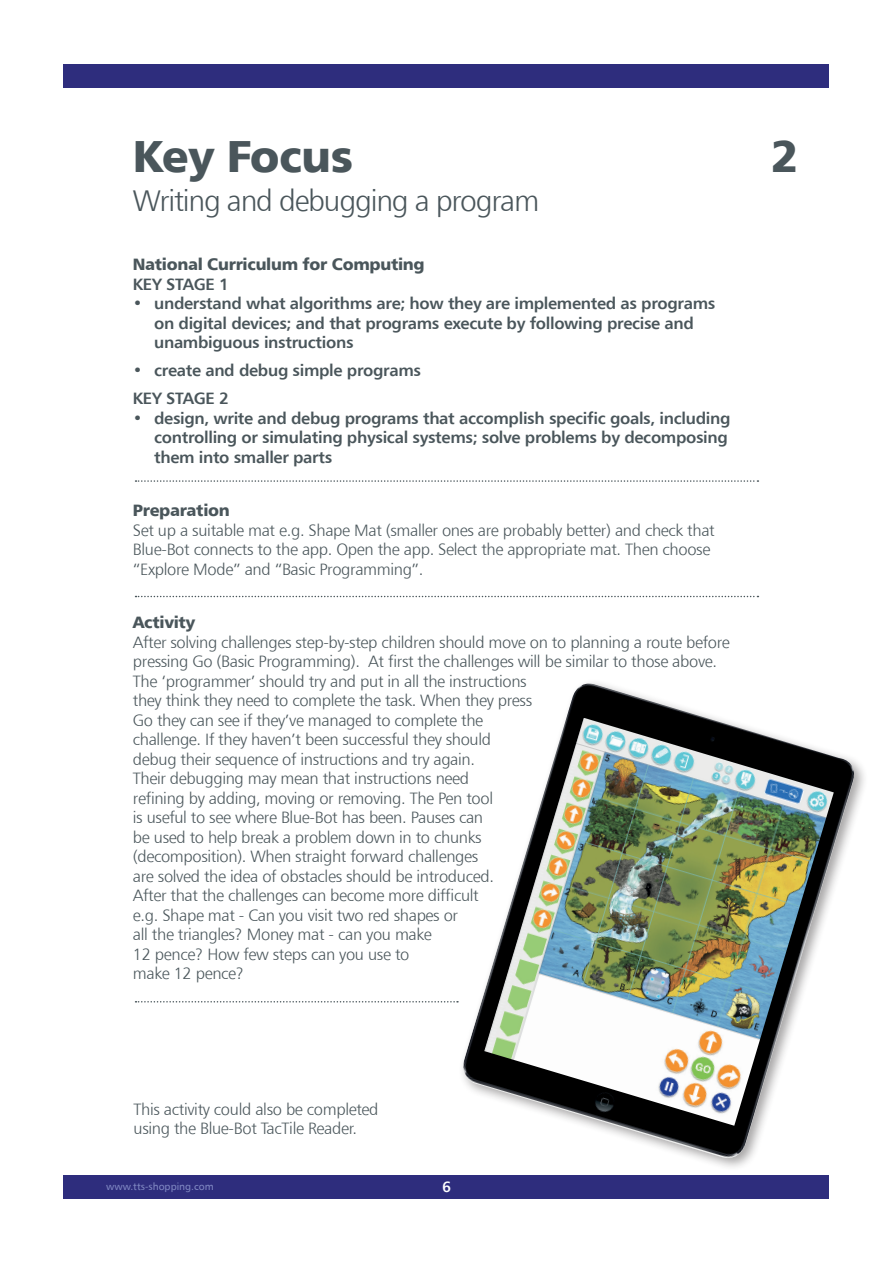
<style>
.page{position:relative;width:893px;height:1263px;background:#fff}
.page>*{position:absolute;margin:0;border:0;box-sizing:border-box;transform-origin:0 0}
.t1{font:45px "Humanist 777 TL Black B";letter-spacing:-.02em;color:#4a565b}
.t2{font:30px "Humanist 777 TL Light B";letter-spacing:-.04em;color:#4a565b}
.t3{font:16.5px/19.5px "Humanist 777 TL Light B";letter-spacing:-.02em;color:#4a565b}
.t4{font:16.5px/19.5px "Humanist 777 TL Bold B";letter-spacing:-.02em;color:#4a565b}
.t5{font:16.5px "Humanist 777 TL Black B";letter-spacing:-.02em;color:#4a565b}
.t6{font:15px "Humanist 777 TL Bold B";color:#fff}
.t7{font:10.2px "Humanist 777 TL Roman B";color:#7e86c1}
.s1{font-family:"Humanist 777 TL Light B"}
</style>
<div class="page">
<div style="left:64px;top:64px;width:765px;height:23px;background:#2e2d7d"></div>
<div style="left:64px;top:1175px;width:765px;height:24px;background:#2e2d7d"></div>
<svg style="left:136px;top:596px;width:622px;height:1px"></svg>
<svg style="left:136px;top:1001px;width:322px;height:1px"></svg>
<svg style="left:136px;top:480px;width:622px;height:2px"></svg>
<img style="left:462px;top:683px;width:397px;height:479px">
<img style="left:484px;top:718px;width:350px;height:408px">
<h1 class="t1" style="left:133px;top:127px;width:222px">Key Focus</h1>
<h2 class="t2" style="left:133px;top:182px;width:408px">Writing and debugging a program</h2>
<p class="t5" style="left:133px;top:253px;width:293px">National Curriculum for Computing</p>
<p class="t4" style="left:133px;top:273px;width:98px">KEY STAGE 1</p>
<p class="t4" style="left:154px;top:293px;width:563px;text-indent:-21px"><span class="s1">•</span> understand what algorithms are; how they are implemented as programs on digital devices; and that programs execute by following precise and unambiguous instructions</p>
<p class="t4" style="left:133px;top:356px;width:290px;line-height:28px">• create and debug simple programs<br>KEY STAGE 2</p>
<p class="t4" style="left:154px;top:407px;width:578px;text-indent:-21px"><span class="s1">•</span> design, write and debug programs that accomplish specific goals, including controlling or simulating physical systems; solve problems by decomposing them into smaller parts</p>
<p class="t5" style="left:133px;top:499px;width:98px">Preparation</p>
<p class="t3" style="left:133px;top:520px;width:583px">Set up a suitable mat e.g. Shape Mat (smaller ones are probably better) and check that<br>Blue-Bot connects to the app. Open the app. Select the appropriate mat. Then choose “Explore Mode” and “Basic Programming”.</p>
<p class="t5" style="left:133px;top:611px;width:64px">Activity</p>
<p class="t3" style="left:133px;top:632px;width:598px">After solving challenges step-by-step children should move on to planning a route before pressing Go (Basic Programming). At first the challenges will be similar to those above.<br>The ‘programmer’ should try and put in all the instructions<br>they think they need to complete the task. When they press<br>Go they can see if they’ve managed to complete the<br>challenge. If they haven’t been successful they should<br>debug their sequence of instructions and try again.<br>Their debugging may mean that instructions need<br>refining by adding, moving or removing. The Pen tool<br>is useful to see where Blue-Bot has been. Pauses can<br>be used to help break a problem down in to chunks<br>(decomposition). When straight forward challenges<br>are solved the idea of obstacles should be introduced.<br>After that the challenges can become more difficult<br>e.g. Shape mat - Can you visit two red shapes or<br>all the triangles? Money mat - can you make<br>12 pence? How few steps can you use to<br>make 12 pence?</p>
<h1 class="t1" style="left:770px;top:127px;width:29px">2</h1>
<p class="t3" style="left:134px;top:1099px;width:247px">This activity could also be completed using the Blue-Bot TacTile Reader.</p>
<p class="t7" style="left:106px;top:1180px;width:109px">www.tts-shopping.com</p>
<p class="t6" style="left:442px;top:1177px;width:10px">6</p>
</div>
